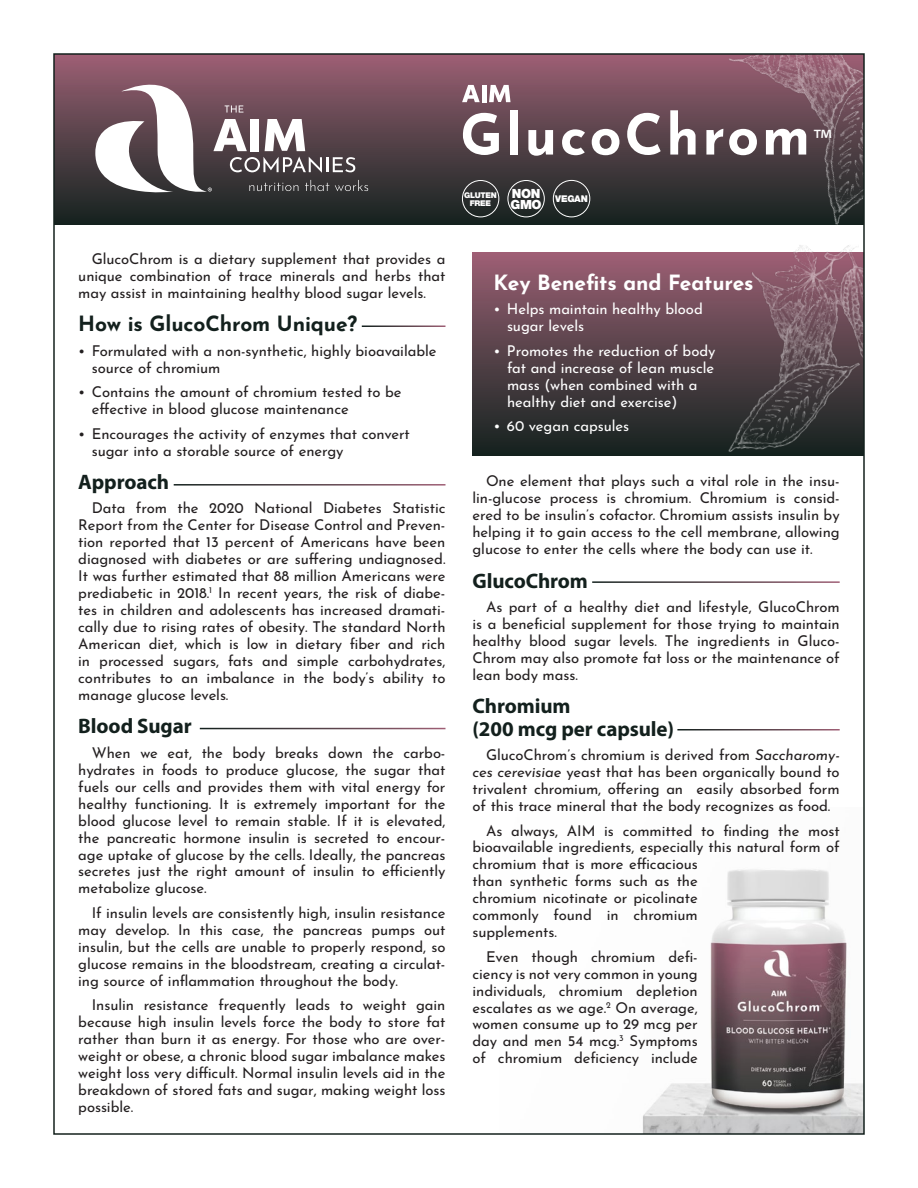
<style>
.page{position:relative;width:918px;height:1188px;background:#fff}
.page>*{position:absolute;margin:0;border:0;box-sizing:border-box;transform-origin:0 0}
.t1{font:700 56.1px "Josefin Sans";letter-spacing:.05em;color:#fff}
.DS_subhead{font:700 21px/22.5px "Myriad Pro";letter-spacing:-.005em;color:#13201d}
.DS_subhead-2{font:700 21px "Josefin Sans";letter-spacing:-.005em;color:#13201d}
.subhead_over_solid_box{font:700 21px "Josefin Sans";letter-spacing:-.005em;color:#fff}
.DS_body_copy{font:100 14.85px/17px "Josefin Sans";letter-spacing:-.005em;color:#231f20;text-align:justify}
.body_copy_bullets{font:100 14.85px/17px "Josefin Sans";letter-spacing:-.005em;color:#231f20}
.bullets_in_solid_box{font:100 14.85px/17px "Josefin Sans";letter-spacing:-.005em;color:#fff}
.Price{font:900 12.75px "Helvetica Neue LT Std";letter-spacing:-.03em;color:#fff}
.Price-2{font:900 9.3px "Helvetica Neue LT Std";letter-spacing:-.03em;color:#fff}
.Price-3{font:900 7.95px "Helvetica Neue LT Std";letter-spacing:-.03em;color:#fff}
.s1{font-family:"Myriad Pro";font-weight:400;font-size:30px}
.s2{font-style:italic}
</style>
<div class="page">
<div style="left:54px;top:54px;width:810px;height:171px;background:linear-gradient(to bottom,#9b6074,#152420)"></div>
<img style="left:642px;top:869px;width:220px;height:263px">
<div style="left:472px;top:253px;width:392px;height:202px;background:linear-gradient(to bottom,#9b6074,#14231f)"></div>
<svg style="left:95px;top:85px;width:273px;height:107px"></svg>
<img style="left:719px;top:245px;width:143px;height:211px">
<img style="left:722px;top:56px;width:140px;height:169px">
<svg style="left:462px;top:85px;width:18px;height:17px"></svg>
<hr style="left:482px;top:85px;width:4px;height:17px;background:#fff">
<svg style="left:489px;top:85px;width:22px;height:17px"></svg>
<div style="left:462px;top:180px;width:37px;height:37px;border:1px solid #fff;border-radius:50%"></div>
<div style="left:508px;top:180px;width:37px;height:37px;border:1px solid #fff;border-radius:50%"></div>
<div style="left:553px;top:180px;width:37px;height:37px;border:1px solid #fff;border-radius:50%"></div>
<p class="DS_body_copy" style="left:78px;top:249px;width:369px;text-indent:14px">GlucoChrom is a dietary supplement that provides a unique combination of trace minerals and herbs that may assist in maintaining healthy blood sugar levels.</p>
<p class="DS_subhead-2" style="left:78px;top:305px;width:281px">How is GlucoChrom Unique?</p>
<p class="body_copy_bullets" style="left:92px;top:341px;width:346px;text-indent:-14px">• Formulated with a non-synthetic, highly bioavailable source of chromium</p>
<p class="body_copy_bullets" style="left:92px;top:382px;width:311px;text-indent:-14px">• Contains the amount of chromium tested to be effective in blood glucose maintenance</p>
<p class="body_copy_bullets" style="left:92px;top:424px;width:320px;text-indent:-14px">• Encourages the activity of enzymes that convert sugar into a storable source of energy</p>
<p class="DS_subhead" style="left:78px;top:470px;width:92px">Approach</p>
<p class="DS_body_copy" style="left:78px;top:499px;width:369px;text-indent:14px">Data from the 2020 National Diabetes Statistic Report from the Center for Disease Control and Preven&shy;tion reported that 13 percent of Americans have been diagnosed with diabetes or are suffering undiagnosed.<br>It was further estimated that 88 million Americans were prediabetic in 2018.<sup>1</sup> In recent years, the risk of diabe&shy;tes in children and adolescents has increased dramati&shy;cally due to rising rates of obesity. The standard North American diet, which is low in dietary fiber and rich in processed sugars, fats and simple carbohydrates, contributes to an imbalance in the body’s ability to manage glucose levels.</p>
<p class="DS_subhead" style="left:78px;top:714px;width:115px">Blood Sugar</p>
<p class="DS_body_copy" style="left:78px;top:743px;width:369px;text-indent:14px">When we eat, the body breaks down the carbo&shy;hydrates in foods to produce glucose, the sugar that fuels our cells and provides them with vital energy for healthy functioning. It is extremely important for the blood glucose level to remain stable. If it is elevated, the pancreatic hormone insulin is secreted to encour&shy;age uptake of glucose by the cells. Ideally, the pancreas secretes just the right amount of insulin to efficiently metabolize glucose.</p>
<p class="DS_body_copy" style="left:78px;top:903px;width:369px;text-indent:14px">If insulin levels are consistently high, insulin resistance may develop. In this case, the pancreas pumps out insulin, but the cells are unable to properly respond, so glucose remains in the bloodstream, creating a circulat&shy;ing source of inflammation throughout the body.</p>
<p class="DS_body_copy" style="left:78px;top:995px;width:369px;text-indent:14px">Insulin resistance frequently leads to weight gain because high insulin levels force the body to store fat rather than burn it as energy. For those who are over&shy;weight or obese, a chronic blood sugar imbalance makes weight loss very difficult. Normal insulin levels aid in the breakdown of stored fats and sugar, making weight loss possible.</p>
<p class="t1" style="left:460px;top:85px;width:373px">GlucoChrom<span class="s1">™</span></p>
<p class="Price-3" style="left:464px;top:191px;width:34px">GLUTEN</p>
<p class="Price-3" style="left:470px;top:198px;width:23px">FREE</p>
<p class="Price" style="left:512px;top:186px;width:30px">NON</p>
<p class="Price" style="left:511px;top:197px;width:33px">GMO</p>
<p class="Price-2" style="left:555px;top:193px;width:34px">VEGAN</p>
<p class="subhead_over_solid_box" style="left:494px;top:264px;width:262px">Key Benefits and Features</p>
<p class="bullets_in_solid_box" style="left:507px;top:300px;width:197px;text-indent:-14px">• Helps maintain healthy blood sugar levels</p>
<p class="bullets_in_solid_box" style="left:507px;top:341px;width:210px;text-indent:-14px">• Promotes the reduction of body fat and increase of lean muscle mass (when combined with a healthy diet and exercise)</p>
<p class="bullets_in_solid_box" style="left:494px;top:416px;width:137px">• 60 vegan capsules</p>
<p class="DS_body_copy" style="left:472px;top:471px;width:369px;text-indent:14px">One element that plays such a vital role in the insu&shy;lin-glucose process is chromium. Chromium is consid&shy;ered to be insulin’s cofactor. Chromium assists insulin by helping it to gain access to the cell membrane, allowing glucose to enter the cells where the body can use it.</p>
<p class="DS_subhead" style="left:472px;top:569px;width:117px">GlucoChrom</p>
<p class="DS_body_copy" style="left:472px;top:597px;width:369px;text-indent:14px">As part of a healthy diet and lifestyle, GlucoChrom is a beneficial supplement for those trying to maintain healthy blood sugar levels. The ingredients in Gluco-Chrom may also promote fat loss or the maintenance of lean body mass.</p>
<p class="DS_subhead" style="left:472px;top:694px;width:203px">Chromium<br>(200 mcg per capsule)</p>
<p class="DS_body_copy" style="left:472px;top:745px;width:369px;text-indent:14px">GlucoChrom’s chromium is derived from <span class="s2">Saccharomy&shy;ces cerevisiae</span> yeast that has been organically bound to trivalent chromium, offering an easily absorbed form of this trace mineral that the body recognizes as food.</p>
<p class="DS_body_copy" style="left:472px;top:821px;width:369px;text-align:left;text-indent:14px">As always, AIM is committed to finding the most bioavailable ingredients, especially this natural form of chromium that is more efficacious<br>than synthetic forms such as the<br>chromium nicotinate or picolinate<br>commonly found in chromium<br>supplements.</p>
<p class="DS_body_copy" style="left:472px;top:947px;width:227px;text-indent:14px">Even though chromium defi&shy;ciency is not very common in young individuals, chromium depletion escalates as we age.<sup>2</sup> On average, women consume up to 29 mcg per day and men 54 mcg.<sup>3</sup> Symptoms of chromium deficiency include</p>
</div>
